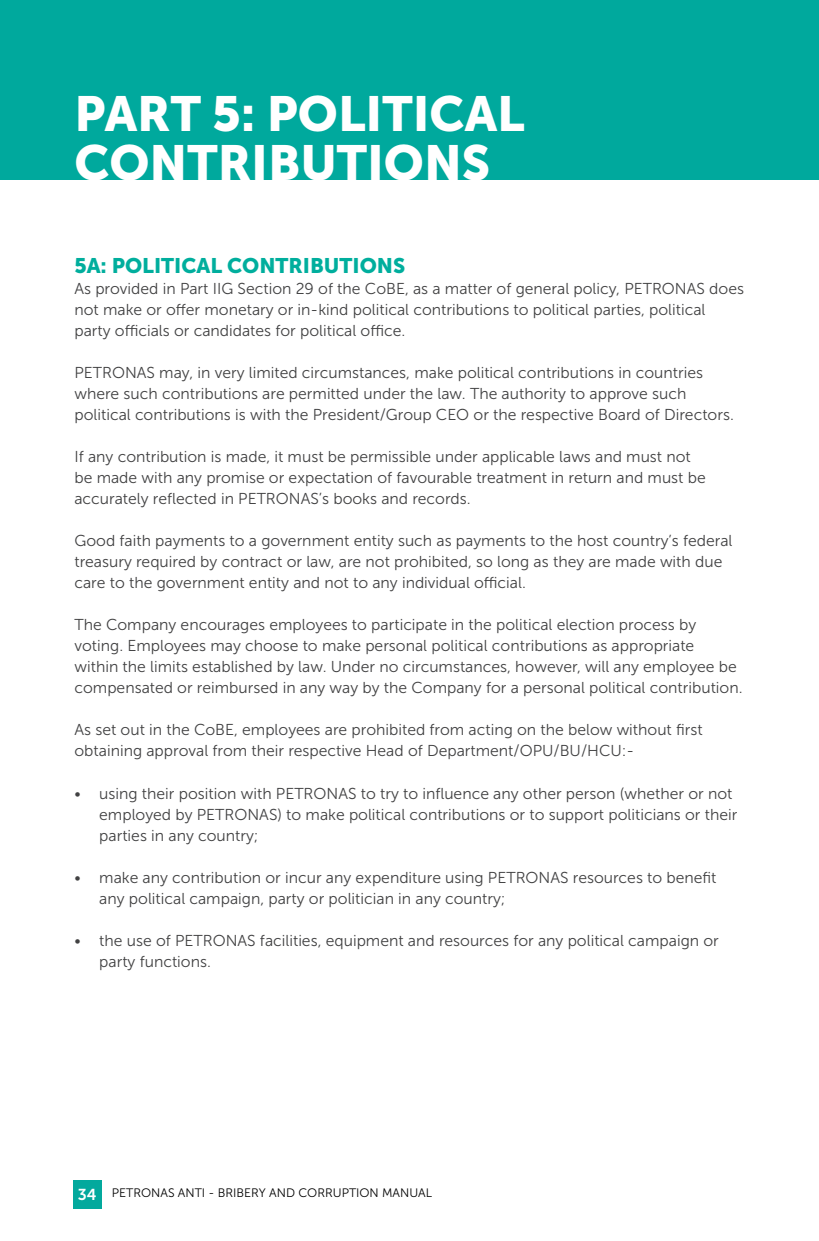
<style>
.page{position:relative;width:819px;height:1241px;background:#fff}
.page>*{position:absolute;margin:0;border:0;box-sizing:border-box;transform-origin:0 0}
.t1{font:49px "Museo Sans 900";color:#fff}
.t2{font:21px "Museo Sans 900";color:#00ae9d}
.t3{font:15.75px/21px "Museo Sans 300";color:#414142}
.t4{font:12.25px "Museo Sans 300";color:#000}
.s1{font-family:"Museo Sans 700";font-size:15.75px;color:#fff}
</style>
<div class="page">
<div style="left:0;top:0;width:819px;height:180px;background:#00a99d"></div>
<div style="left:73px;top:1179px;width:28px;height:28px;background:#03a99d"></div>
<h1 class="t1" style="left:74px;top:86px;width:32px">par</h1>
<h1 class="t1" style="left:171px;top:86px;width:355px">t 5: POLITICAL</h1>
<h1 class="t1" style="left:74px;top:135px;width:72px">CONT</h1>
<h1 class="t1" style="left:218px;top:135px;width:202px">RIBUTIONS</h1>
<h2 class="t2" style="left:74px;top:254px;width:184px">5A: POLITICAL CONT</h2>
<h2 class="t2" style="left:288px;top:254px;width:87px">RIBUTIONS</h2>
<p class="t3" style="left:74px;top:278px;width:671px">As provided in Part IIG Section 29 of the CoBE, as a matter of general policy, PETRONAS does not make or offer monetary or in-kind political contributions to political parties, political party officials or candidates for political office.</p>
<p class="t3" style="left:74px;top:362px;width:661px">PETRONAS may, in very limited circumstances, make political contributions in countries where such contributions are permitted under the law. The authority to approve such political contributions is with the President/Group CEO or the respective Board of Directors.</p>
<p class="t3" style="left:74px;top:446px;width:632px">If any contribution is made, it must be permissible under applicable laws and must not be made with any promise or expectation of favourable treatment in return and must be accurately reflected in PETRONAS’s books and records.</p>
<p class="t3" style="left:74px;top:530px;width:659px">Good faith payments to a government entity such as payments to the host country’s federal treasury required by contract or law, are not prohibited, so long as they are made with due care to the government entity and not to any individual official.</p>
<p class="t3" style="left:74px;top:614px;width:669px">The Company encourages employees to participate in the political election process by voting. Employees may choose to make personal political contributions as appropriate<br>within the limits established by law. Under no circumstances, however, will any employee be compensated or reimbursed in any way by the Company for a personal political contribution.</p>
<p class="t3" style="left:74px;top:719px;width:629px">As set out in the CoBE, employees are prohibited from acting on the below without first obtaining approval from their respective Head of Department/OPU/BU/HCU:-</p>
<p class="t3" style="left:99px;top:782px;width:639px;text-indent:-25px">• using their position with PETRONAS to try to influence any other person (whether or not employed by PETRONAS) to make political contributions or to support politicians or their parties in any country;</p>
<p class="t3" style="left:99px;top:866px;width:618px;text-indent:-25px">• make any contribution or incur any expenditure using PETRONAS resources to benefit any political campaign, party or politician in any country;</p>
<p class="t3" style="left:99px;top:929px;width:621px;text-indent:-25px">• the use of PETRONAS facilities, equipment and resources for any political campaign or party functions.</p>
<p class="t4" style="left:78px;top:1185px;width:356px"><span class="s1">34</span> PETRONAS ANTI - BRIBERY AND CORRUPTION MANUAL</p>
</div>
